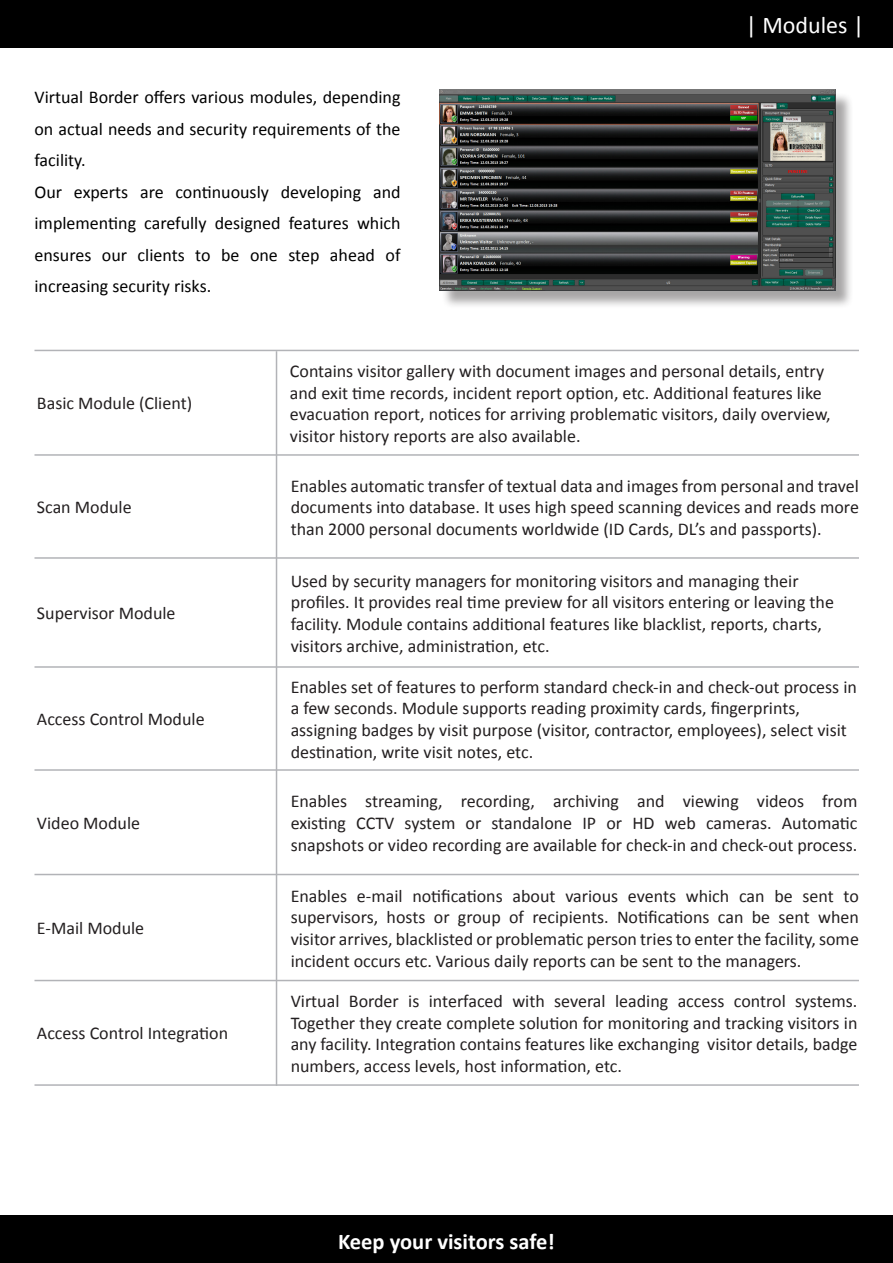
<style>
.page{position:relative;width:893px;height:1263px;background:#fff}
.page>*{position:absolute;margin:0;border:0;box-sizing:border-box;transform-origin:0 0}
.t1{font:24px "Calibri";color:#fff}
.t2{font:700 22.5px "Calibri";color:#fff}
.t3{font:18px/21.6px "Calibri";color:#231f20;text-align:justify}
.t4{font:18px/31.5px "Calibri";color:#000;text-align:justify}
</style>
<div class="page">
<div style="left:0;top:0;width:893px;height:47px;background:#000"></div>
<div style="left:0;top:1216px;width:893px;height:47px;background:#000"></div>
<hr style="left:34px;top:350px;width:825px;height:1px;background:#b2b3b7">
<hr style="left:34px;top:454px;width:825px;height:2px;background:#b2b3b7">
<hr style="left:34px;top:557px;width:825px;height:2px;background:#b2b3b7">
<hr style="left:276px;top:351px;width:1px;height:735px;background:#b2b3b7">
<hr style="left:34px;top:666px;width:825px;height:2px;background:#b2b3b7">
<hr style="left:34px;top:769px;width:825px;height:2px;background:#b2b3b7">
<hr style="left:34px;top:874px;width:825px;height:1px;background:#b2b3b7">
<hr style="left:34px;top:980px;width:825px;height:1px;background:#b2b3b7">
<hr style="left:34px;top:1084px;width:825px;height:2px;background:#b2b3b7">
<div style="left:442px;top:92px;width:412px;height:218px;background:#231f20;opacity:.4"></div>
<img style="left:439px;top:90px;width:396px;height:201px">
<p class="t4" style="left:35px;top:82px;width:368px">Virtual Border offers various modules, depending on actual needs and security requirements of the facility.</p>
<p class="t4" style="left:35px;top:176px;width:368px">Our experts are continuously developing and implementing carefully designed features which ensures our clients to be one step ahead of increasing security risks.</p>
<p class="t1" style="left:746px;top:9px;width:120px">| Modules |</p>
<p class="t3" style="left:37px;top:393px;width:157px">Basic Module (Client)</p>
<p class="t3" style="left:37px;top:496px;width:96px">Scan Module</p>
<p class="t3" style="left:37px;top:602px;width:140px">Supervisor Module</p>
<p class="t3" style="left:37px;top:708px;width:169px">Access Control Module</p>
<p class="t3" style="left:37px;top:812px;width:105px">Video Module</p>
<p class="t3" style="left:37px;top:917px;width:109px">E-Mail Module</p>
<p class="t3" style="left:37px;top:1023px;width:193px">Access Control Integration</p>
<p class="t3" style="left:290px;top:360px;width:542px;text-align:left">Contains visitor gallery with document images and personal details, entry and exit time records, incident report option, etc. Additional features like evacuation report, notices for arriving problematic visitors, daily overview, visitor history reports are also available.</p>
<p class="t3" style="left:291px;top:475px;width:570px">Enables automatic transfer of textual data and images from personal and travel documents into database. It uses high speed scanning devices and reads more than 2000 personal documents worldwide (ID Cards, DL’s and passports).</p>
<p class="t3" style="left:291px;top:570px;width:545px;text-align:left">Used by security managers for monitoring visitors and managing their profiles. It provides real time preview for all visitors entering or leaving the facility. Module contains additional features like blacklist, reports, charts, visitors archive, administration, etc.</p>
<p class="t3" style="left:291px;top:676px;width:568px;text-align:left">Enables set of features to perform standard check-in and check-out process in a few seconds. Module supports reading proximity cards, fingerprints, assigning badges by visit purpose (visitor, contractor, employees), select visit destination, write visit notes, etc.</p>
<p class="t3" style="left:291px;top:791px;width:568px">Enables streaming, recording, archiving and viewing videos from existing CCTV system or standalone IP or HD web cameras. Automatic snapshots or video recording are available for check-in and check-out process.</p>
<p class="t3" style="left:291px;top:885px;width:570px">Enables e-mail notifications about various events which can be sent to supervisors, hosts or group of recipients. Notifications can be sent when visitor arrives, blacklisted or problematic person tries to enter the facility, some incident occurs etc. Various daily reports can be sent to the managers.</p>
<p class="t3" style="left:291px;top:990px;width:568px">Virtual Border is interfaced with several leading access control systems.<br>Together they create complete solution for monitoring and tracking visitors in any facility. Integration contains features like exchanging visitor details, badge numbers, access levels, host information, etc.</p>
<p class="t2" style="left:338px;top:1227px;width:218px">Keep your visitors safe!</p>
</div>
